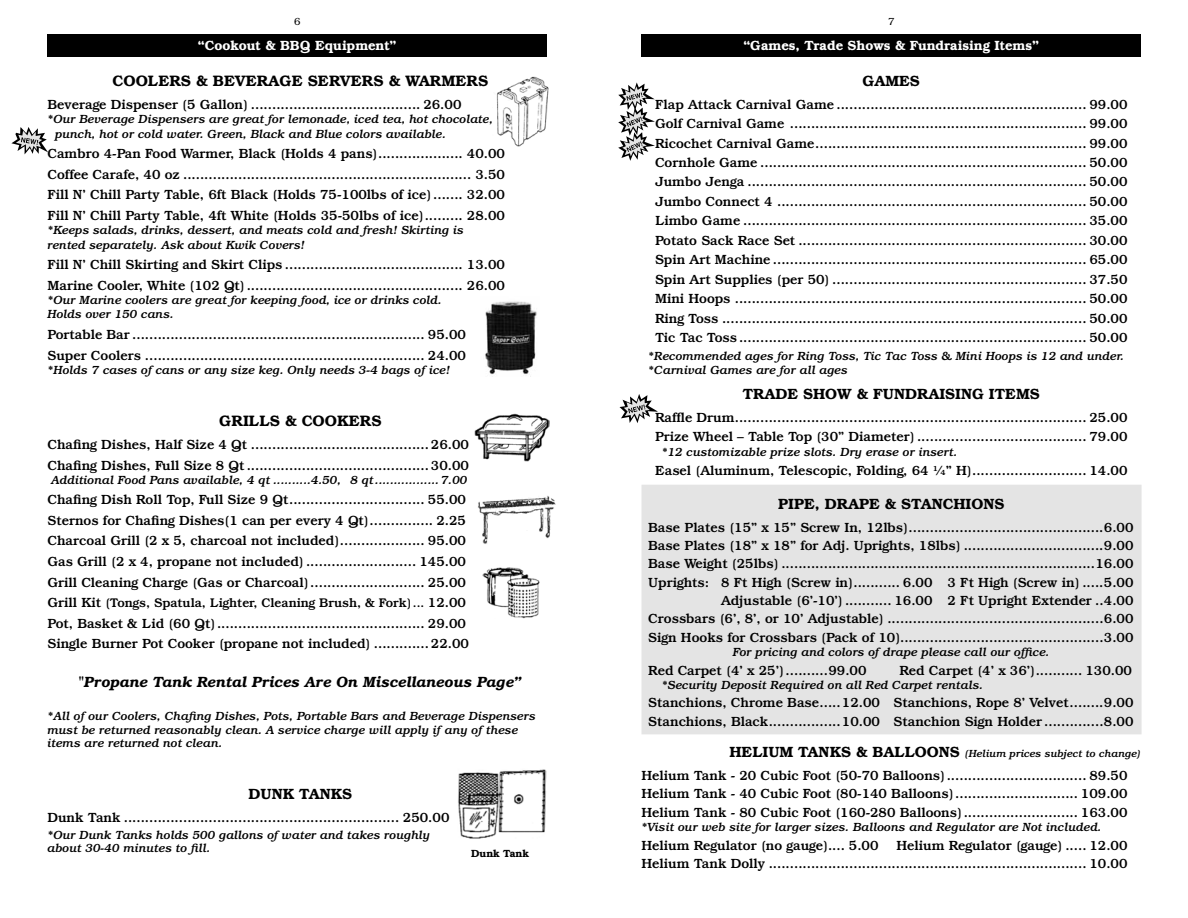
<style>
.page{position:relative;width:1188px;height:918px;background:#fff}
.page>*{position:absolute;margin:0;border:0;box-sizing:border-box;transform-origin:0 0}
.t1{font:600 15.3px "Bookman IT Cby BT";color:#000}
.t2{font:600 15px "Bookman IT Cby BT";color:#000}
.t3{font:italic 600 15px "Bookman IT Cby BT";color:#000}
.t4{font:500 13.5px/19.5px "Bookman IT Cby BT";color:#000}
.t5{font:600 13.5px "Bookman IT Cby BT";color:#fff}
.t6{font:500 12.75px "Bookman IT Cby BT";color:#000}
.t7{font:italic 500 12px/14.4px "Bookman IT Cby BT";color:#000}
.t8{font:italic 500 10.5px "Bookman IT Cby BT";color:#000}
.t9{font:600 10.5px "Bookman IT Cby BT";color:#000}
.t10{font:300 10.5px "Bookman IT Cby BT";color:#000}
.s1{font-size:13.5px}
.s2{font-size:12px}
.s3{font-weight:600;font-style:normal;font-size:15px}
</style>
<div class="page">
<div style="left:642px;top:485px;width:500px;height:249px;background:#e4e4e4"></div>
<img style="left:496px;top:76px;width:53px;height:71px">
<div style="left:641px;top:34px;width:500px;height:23px;background:#000"></div>
<div style="left:47px;top:34px;width:500px;height:23px;background:#000"></div>
<img style="left:474px;top:413px;width:75px;height:48px">
<img style="left:478px;top:496px;width:78px;height:48px">
<svg style="left:620px;top:394px;width:38px;height:29px"></svg>
<svg style="left:618px;top:82px;width:37px;height:79px"></svg>
<img style="left:485px;top:301px;width:52px;height:74px">
<img style="left:458px;top:769px;width:89px;height:70px">
<img style="left:482px;top:567px;width:58px;height:52px">
<svg style="left:11px;top:127px;width:37px;height:27px"></svg>
<p class="t10" style="left:294px;top:15px;width:8px">6</p>
<p class="t10" style="left:888px;top:15px;width:8px">7</p>
<p class="t5" style="left:198px;top:37px;width:200px">“Cookout &amp; BBQ Equipment”</p>
<p class="t5" style="left:743px;top:37px;width:297px">“Games, Trade Shows &amp; Fundraising Items”</p>
<p class="t1" style="left:113px;top:71px;width:377px">COOLERS &amp; BEVERAGE SERVERS &amp; WARMERS</p>
<p class="t4" style="left:47px;top:94px;width:416px">Beverage Dispenser (5 Gallon) ........................................ 26.00</p>
<p class="t7" style="left:55px;top:112px;width:440px;text-indent:-8px">*Our Beverage Dispensers are great for lemonade, iced tea, hot chocolate, punch, hot or cold water. Green, Black and Blue colors available.</p>
<p class="t4" style="left:47px;top:143px;width:459px;line-height:20.5px;text-align:justify">Cambro 4-Pan Food Warmer, Black (Holds 4 pans).................... 40.00<br>Coffee Carafe, 40 oz .................................................................... 3.50<br>Fill N’ Chill Party Table, 6ft Black (Holds 75-100lbs of ice)....... 32.00<br>Fill N’ Chill Party Table, 4ft White (Holds 35-50lbs of ice)......... 28.00</p>
<p class="t7" style="left:47px;top:223px;width:418px">*Keeps salads, drinks, dessert, and meats cold and fresh! Skirting is rented separately. Ask about Kwik Covers!</p>
<p class="t4" style="left:47px;top:254px;width:459px;line-height:20.5px">Fill N’ Chill Skirting and Skirt Clips .......................................... 13.00<br>Marine Cooler, White (102 Qt)................................................... 26.00</p>
<p class="t7" style="left:47px;top:293px;width:396px">*Our Marine coolers are great for keeping food, ice or drinks cold.<br>Holds over 150 cans.</p>
<p class="t4" style="left:47px;top:324px;width:420px;line-height:20.5px">Portable Bar ..................................................................... 95.00<br>Super Coolers .................................................................. 24.00</p>
<p class="t7" style="left:47px;top:362px;width:404px">*Holds 7 cases of cans or any size keg. Only needs 3-4 bags of ice!</p>
<p class="t1" style="left:219px;top:411px;width:164px">GRILLS &amp; COOKERS</p>
<p class="t4" style="left:47px;top:434px;width:423px;line-height:20.5px">Chafing Dishes, Half Size 4 Qt ..........................................26.00<br>Chafing Dishes, Full Size 8 Qt ...........................................30.00</p>
<p class="t7" style="left:51px;top:472px;width:418px">Additional Food Pans available, 4 qt ..........4.50, 8 qt.................7.00</p>
<p class="t4" style="left:47px;top:489px;width:420px;line-height:20.5px;text-align:justify">Chafing Dish Roll Top, Full Size 9 Qt................................ 55.00<br>Sternos for Chafing Dishes(1 can per every 4 Qt)............... 2.25<br>Charcoal Grill (2 x 5, charcoal not included).................... 95.00<br>Gas Grill (2 x 4, propane not included) .......................... 145.00<br>Grill Cleaning Charge (Gas or Charcoal)........................... 25.00</p>
<p class="t6" style="left:47px;top:595px;width:420px"><span class="s1">Grill Kit</span> (Tongs, Spatula, Lighter, Cleaning Brush, &amp; Fork)<span class="s2">...</span> <span class="s1">12.00</span></p>
<p class="t4" style="left:47px;top:612px;width:423px;line-height:20.5px">Pot, Basket &amp; Lid (60 Qt)................................................. 29.00<br>Single Burner Pot Cooker (propane not included) .............22.00</p>
<p class="t3" style="left:79px;top:672px;width:445px">"Propane Tank Rental Prices Are On Miscellaneous Page”</p>
<p class="t7" style="left:47px;top:709px;width:490px;line-height:13.5px">*All of our Coolers, Chafing Dishes, Pots, Portable Bars and Beverage Dispensers must be returned reasonably clean. A service charge will apply if any of these items are returned not clean.</p>
<p class="t2" style="left:862px;top:71px;width:59px">GAMES</p>
<p class="t4" style="left:655px;top:94px;width:474px;text-align:justify">Flap Attack Carnival Game ........................................................... 99.00<br>Golf Carnival Game ...................................................................... 99.00<br>Ricochet Carnival Game................................................................ 99.00<br>Cornhole Game ............................................................................. 50.00<br>Jumbo Jenga ................................................................................ 50.00<br>Jumbo Connect 4 ......................................................................... 50.00<br>Limbo Game ................................................................................. 35.00<br>Potato Sack Race Set .................................................................... 30.00<br>Spin Art Machine .......................................................................... 65.00<br>Spin Art Supplies (per 50) ............................................................ 37.50<br>Mini Hoops ................................................................................... 50.00<br>Ring Toss ...................................................................................... 50.00<br>Tic Tac Toss.................................................................................. 50.00</p>
<p class="t7" style="left:648px;top:348px;width:478px">*Recommended ages for Ring Toss, Tic Tac Toss &amp; Mini Hoops is 12 and under. *Carnival Games are for all ages</p>
<p class="t2" style="left:743px;top:384px;width:299px">TRADE SHOW &amp; FUNDRAISING ITEMS</p>
<p class="t4" style="left:655px;top:407px;width:474px">Raffle Drum................................................................................... 25.00<br>Prize Wheel – Table Top (30” Diameter) ........................................ 79.00</p>
<p class="t7" style="left:662px;top:444px;width:297px">*12 customizable prize slots. Dry erase or insert.</p>
<p class="t4" style="left:655px;top:460px;width:474px">Easel (Aluminum, Telescopic, Folding, 64 ¼” H)........................... 14.00</p>
<p class="t2" style="left:778px;top:494px;width:145px">PIPE, DRAPE &amp; Stanchions</p>
<p class="t4" style="left:648px;top:518px;width:487px;line-height:18.3px;text-align:right">Base Plates (15” x 15” Screw In, 12lbs)..............................................6.00<br>Base Plates (18” x 18” for Adj. Uprights, 18lbs) .................................9.00<br>Base Weight (25lbs) ..........................................................................16.00<br>Uprights: 8 Ft High (Screw in)........... 6.00 3 Ft High (Screw in) .....5.00<br>Adjustable (6’-10’) ........... 16.00 2 Ft Upright Extender ..4.00<br>Crossbars (6’, 8’, or 10’ Adjustable) ...................................................6.00<br>Sign Hooks for Crossbars (Pack of 10)................................................3.00</p>
<p class="t7" style="left:733px;top:645px;width:318px">For pricing and colors of drape please call our office.</p>
<p class="t4" style="left:648px;top:660px;width:220px">Red Carpet (4’ x 25’)..........99.00</p>
<p class="t4" style="left:900px;top:660px;width:234px">Red Carpet (4’ x 36’)........... 130.00</p>
<p class="t7" style="left:662px;top:677px;width:323px">*Security Deposit Required on all Red Carpet rentals.</p>
<p class="t4" style="left:648px;top:693px;width:487px;line-height:18.3px">Stanchions, Chrome Base.....12.00 Stanchions, Rope 8’ Velvet........9.00<br>Stanchions, Black.................10.00 Stanchion Sign Holder ..............8.00</p>
<p class="t8" style="left:729px;top:747px;width:413px"><span class="s3">HELIUM TANKS &amp; BALLOONS</span> (Helium prices subject to change)</p>
<p class="t4" style="left:642px;top:766px;width:487px;line-height:18.3px;text-align:justify">Helium Tank - 20 Cubic Foot (50-70 Balloons)................................. 89.50<br>Helium Tank - 40 Cubic Foot (80-140 Balloons)............................. 109.00<br>Helium Tank - 80 Cubic Foot (160-280 Balloons)........................... 163.00</p>
<p class="t7" style="left:642px;top:820px;width:462px">*Visit our web site for larger sizes. Balloons and Regulator are Not included.</p>
<p class="t4" style="left:642px;top:835px;width:239px">Helium Regulator (no gauge).... 5.00</p>
<p class="t2" style="left:249px;top:785px;width:105px">DUNK TANKS</p>
<p class="t4" style="left:47px;top:808px;width:404px">Dunk Tank ................................................................. 250.00</p>
<p class="t7" style="left:47px;top:828px;width:384px;line-height:13.5px">*Our Dunk Tanks holds 500 gallons of water and takes roughly about 30-40 minutes to fill.</p>
<p class="t4" style="left:642px;top:836px;width:487px;line-height:18.3px;text-align:right">Helium Regulator (gauge) ..... 12.00<br>Helium Tank Dolly ........................................................................... 10.00</p>
<p class="t9" style="left:471px;top:847px;width:59px">Dunk Tank</p>
</div>
